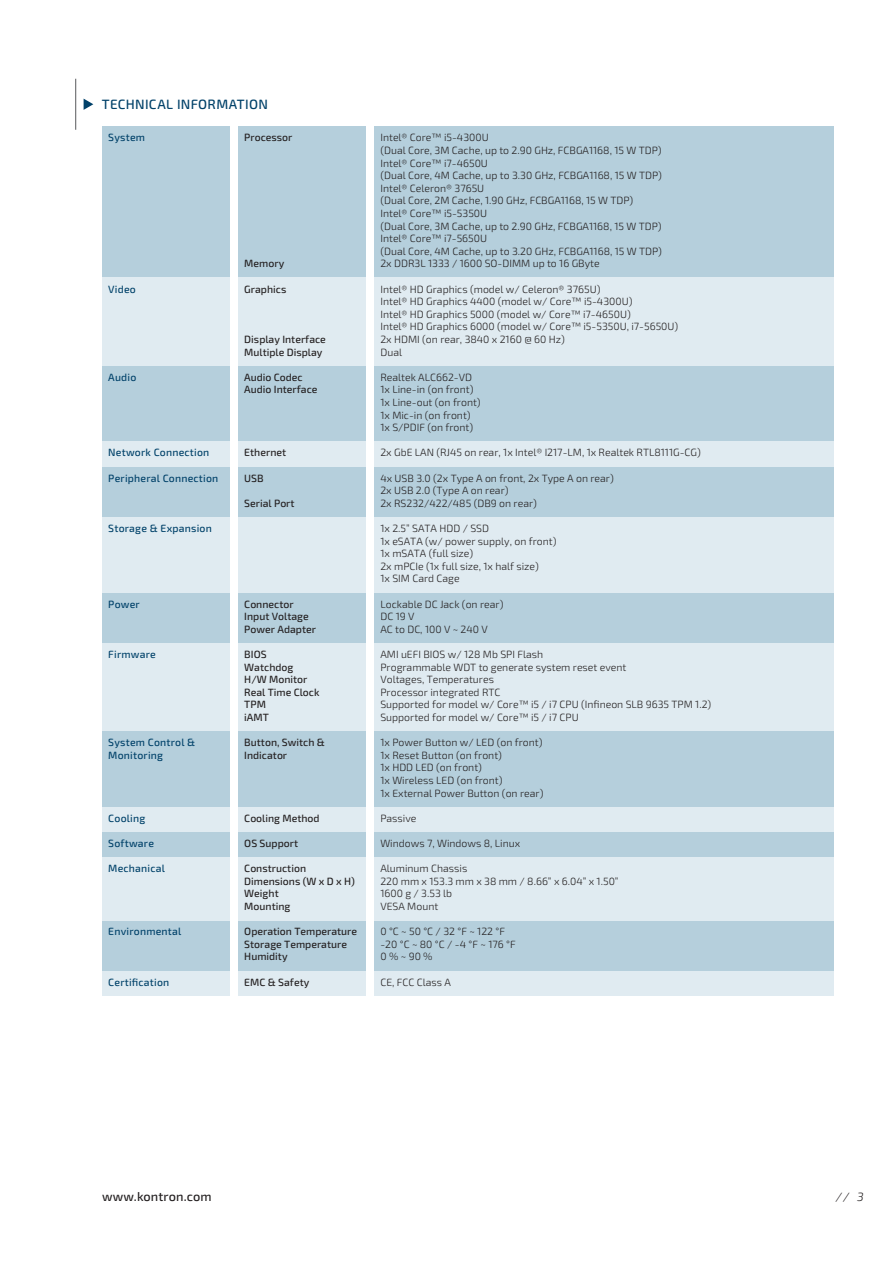
<style>
.page{position:relative;width:893px;height:1263px;background:#fff}
.page>*{position:absolute;margin:0;border:0;box-sizing:border-box;transform-origin:0 0}
.t1{font:500 13.5px "Exo 2.0";letter-spacing:.02em;color:#004169}
.t2{font:500 12.75px "Exo 2.0";letter-spacing:.01em;color:#231f20}
.t3{font:italic 300 12px "Exo 2.0";color:#231f20}
.t4{font:300 10.5px/12.6px "Exo 2.0";color:#231f20}
.t5{font:500 10.5px/12.6px "Exo 2.0";color:#231f20}
.t6{font:500 10.5px/12.6px "Exo 2.0";letter-spacing:.02em;color:#004169}
</style>
<div class="page">
<div style="left:374px;top:970px;width:459px;height:26px;background:#e0ebf1"></div>
<div style="left:238px;top:970px;width:127px;height:26px;background:#e0ebf1"></div>
<div style="left:102px;top:970px;width:127px;height:26px;background:#e0ebf1"></div>
<div style="left:374px;top:920px;width:459px;height:50px;background:#b5cfdc"></div>
<div style="left:238px;top:920px;width:127px;height:50px;background:#b5cfdc"></div>
<div style="left:102px;top:920px;width:127px;height:50px;background:#b5cfdc"></div>
<div style="left:374px;top:857px;width:459px;height:63px;background:#e0ebf1"></div>
<div style="left:238px;top:857px;width:127px;height:63px;background:#e0ebf1"></div>
<div style="left:102px;top:857px;width:127px;height:63px;background:#e0ebf1"></div>
<div style="left:374px;top:832px;width:459px;height:25px;background:#b5cfdc"></div>
<div style="left:238px;top:832px;width:127px;height:25px;background:#b5cfdc"></div>
<div style="left:102px;top:832px;width:127px;height:25px;background:#b5cfdc"></div>
<div style="left:374px;top:807px;width:459px;height:25px;background:#e0ebf1"></div>
<div style="left:238px;top:807px;width:127px;height:25px;background:#e0ebf1"></div>
<div style="left:102px;top:807px;width:127px;height:25px;background:#e0ebf1"></div>
<div style="left:374px;top:731px;width:459px;height:76px;background:#b5cfdc"></div>
<div style="left:238px;top:731px;width:127px;height:76px;background:#b5cfdc"></div>
<div style="left:102px;top:731px;width:127px;height:76px;background:#b5cfdc"></div>
<div style="left:374px;top:643px;width:459px;height:88px;background:#e0ebf1"></div>
<div style="left:238px;top:643px;width:127px;height:88px;background:#e0ebf1"></div>
<div style="left:102px;top:643px;width:127px;height:88px;background:#e0ebf1"></div>
<div style="left:374px;top:592px;width:459px;height:51px;background:#b5cfdc"></div>
<div style="left:238px;top:592px;width:127px;height:51px;background:#b5cfdc"></div>
<div style="left:102px;top:592px;width:127px;height:51px;background:#b5cfdc"></div>
<div style="left:374px;top:517px;width:459px;height:75px;background:#e0ebf1"></div>
<div style="left:238px;top:517px;width:127px;height:75px;background:#e0ebf1"></div>
<div style="left:102px;top:517px;width:127px;height:75px;background:#e0ebf1"></div>
<div style="left:374px;top:466px;width:459px;height:51px;background:#b5cfdc"></div>
<div style="left:238px;top:466px;width:127px;height:51px;background:#b5cfdc"></div>
<div style="left:102px;top:466px;width:127px;height:51px;background:#b5cfdc"></div>
<div style="left:374px;top:441px;width:459px;height:25px;background:#e0ebf1"></div>
<div style="left:238px;top:441px;width:127px;height:25px;background:#e0ebf1"></div>
<div style="left:102px;top:441px;width:127px;height:25px;background:#e0ebf1"></div>
<div style="left:374px;top:366px;width:459px;height:75px;background:#b5cfdc"></div>
<div style="left:238px;top:366px;width:127px;height:75px;background:#b5cfdc"></div>
<div style="left:102px;top:366px;width:127px;height:75px;background:#b5cfdc"></div>
<div style="left:374px;top:126px;width:459px;height:151px;background:#b5cfdc"></div>
<div style="left:238px;top:126px;width:127px;height:151px;background:#b5cfdc"></div>
<div style="left:102px;top:126px;width:127px;height:151px;background:#b5cfdc"></div>
<div style="left:374px;top:277px;width:459px;height:89px;background:#e0ebf1"></div>
<div style="left:238px;top:277px;width:127px;height:89px;background:#e0ebf1"></div>
<div style="left:102px;top:277px;width:127px;height:89px;background:#e0ebf1"></div>
<hr style="left:75px;top:79px;width:1px;height:51px;background:#58595b">
<svg style="left:84px;top:99px;width:9px;height:11px"></svg>
<p class="t1" style="left:102px;top:99px;width:167px">TECHNICAL INFORMATION</p>
<p class="t6" style="left:108px;top:132px;width:38px">System</p>
<p class="t5" style="left:244px;top:132px;width:50px">Processor</p>
<p class="t6" style="left:108px;top:284px;width:29px">Video</p>
<p class="t6" style="left:108px;top:372px;width:30px">Audio</p>
<p class="t6" style="left:108px;top:447px;width:103px">Network Connection</p>
<p class="t6" style="left:108px;top:473px;width:112px">Peripheral Connection</p>
<p class="t6" style="left:108px;top:523px;width:105px">Storage &amp; Expansion</p>
<p class="t6" style="left:108px;top:599px;width:33px">Power</p>
<p class="t6" style="left:108px;top:649px;width:49px">Firmware</p>
<p class="t6" style="left:108px;top:737px;width:89px">System Control &amp;<br>Monitoring</p>
<p class="t6" style="left:108px;top:813px;width:39px">Cooling</p>
<p class="t6" style="left:108px;top:838px;width:47px">Software</p>
<p class="t6" style="left:108px;top:863px;width:58px">Mechanical</p>
<p class="t6" style="left:108px;top:926px;width:75px">Environmental</p>
<p class="t6" style="left:108px;top:977px;width:63px">Certification</p>
<p class="t5" style="left:244px;top:258px;width:41px">Memory</p>
<p class="t5" style="left:244px;top:284px;width:44px">Graphics</p>
<p class="t5" style="left:244px;top:334px;width:83px">Display Interface<br>Multiple Display</p>
<p class="t5" style="left:244px;top:372px;width:75px">Audio Codec<br>Audio Interface</p>
<p class="t5" style="left:244px;top:447px;width:43px">Ethernet</p>
<p class="t5" style="left:244px;top:473px;width:21px">USB</p>
<p class="t5" style="left:244px;top:498px;width:52px">Serial Port</p>
<p class="t5" style="left:244px;top:599px;width:73px">Connector<br>Input Voltage<br>Power Adapter</p>
<p class="t5" style="left:244px;top:649px;width:77px">BIOS<br>Watchdog<br>H/W Monitor<br>Real Time Clock<br>TPM<br>iAMT</p>
<p class="t5" style="left:244px;top:737px;width:82px">Button, Switch &amp;<br>Indicator</p>
<p class="t5" style="left:244px;top:813px;width:77px">Cooling Method</p>
<p class="t5" style="left:244px;top:838px;width:55px">OS Support</p>
<p class="t5" style="left:244px;top:863px;width:112px">Construction<br>Dimensions (W x D x H)<br>Weight<br>Mounting</p>
<p class="t5" style="left:244px;top:926px;width:114px">Operation Temperature<br>Storage Temperature<br>Humidity</p>
<p class="t5" style="left:244px;top:977px;width:67px">EMC &amp; Safety</p>
<p class="t4" style="left:380px;top:133px;width:283px">Intel® Core™ i5-4300U<br>(Dual Core, 3M Cache, up to 2.90 GHz, FCBGA1168, 15 W TDP)<br>Intel® Core™ i7-4650U<br>(Dual Core, 4M Cache, up to 3.30 GHz, FCBGA1168, 15 W TDP)<br>Intel® Celeron® 3765U<br>(Dual Core, 2M Cache, 1.90 GHz, FCBGA1168, 15 W TDP)<br>Intel® Core™ i5-5350U<br>(Dual Core, 3M Cache, up to 2.90 GHz, FCBGA1168, 15 W TDP)<br>Intel® Core™ i7-5650U<br>(Dual Core, 4M Cache, up to 3.20 GHz, FCBGA1168, 15 W TDP)<br>2x DDR3L 1333 / 1600 SO-DIMM up to 16 GByte</p>
<p class="t4" style="left:380px;top:284px;width:299px">Intel® HD Graphics (model w/ Celeron® 3765U)<br>Intel® HD Graphics 4400 (model w/ Core™ i5-4300U)<br>Intel® HD Graphics 5000 (model w/ Core™ i7-4650U)<br>Intel® HD Graphics 6000 (model w/ Core™ i5-5350U, i7-5650U)<br>2x HDMI (on rear, 3840 x 2160 @ 60 Hz)<br>Dual</p>
<p class="t4" style="left:380px;top:372px;width:102px">Realtek ALC662-VD<br>1x Line-in (on front)<br>1x Line-out (on front)<br>1x Mic-in (on front)<br>1x S/PDIF (on front)</p>
<p class="t4" style="left:380px;top:448px;width:322px">2x GbE LAN (RJ45 on rear, 1x Intel® I217-LM, 1x Realtek RTL8111G-CG)</p>
<p class="t4" style="left:380px;top:473px;width:235px">4x USB 3.0 (2x Type A on front, 2x Type A on rear)<br>2x USB 2.0 (Type A on rear)<br>2x RS232/422/485 (DB9 on rear)</p>
<p class="t4" style="left:380px;top:523px;width:178px">1x 2.5” SATA HDD / SSD<br>1x eSATA (w/ power supply, on front)<br>1x mSATA (full size)<br>2x mPCIe (1x full size, 1x half size)<br>1x SIM Card Cage</p>
<p class="t4" style="left:380px;top:599px;width:125px">Lockable DC Jack (on rear)<br>DC 19 V<br>AC to DC, 100 V ~ 240 V</p>
<p class="t4" style="left:380px;top:649px;width:332px">AMI uEFI BIOS w/ 128 Mb SPI Flash<br>Programmable WDT to generate system reset event<br>Voltages, Temperatures<br>Processor integrated RTC<br>Supported for model w/ Core™ i5 / i7 CPU (Infineon SLB 9635 TPM 1.2)<br>Supported for model w/ Core™ i5 / i7 CPU</p>
<p class="t4" style="left:380px;top:737px;width:164px">1x Power Button w/ LED (on front)<br>1x Reset Button (on front)<br>1x HDD LED (on front)<br>1x Wireless LED (on front)<br>1x External Power Button (on rear)</p>
<p class="t4" style="left:380px;top:813px;width:38px">Passive</p>
<p class="t4" style="left:380px;top:838px;width:141px">Windows 7, Windows 8, Linux</p>
<p class="t4" style="left:380px;top:863px;width:240px">Aluminum Chassis<br>220 mm x 153.3 mm x 38 mm / 8.66” x 6.04” x 1.50”<br>1600 g / 3.53 lb<br>VESA Mount</p>
<p class="t4" style="left:380px;top:926px;width:137px">0 °C ~ 50 °C / 32 °F ~ 122 °F -20 °C ~ 80 °C / -4 °F ~ 176 °F<br>0 % ~ 90 %</p>
<p class="t4" style="left:380px;top:977px;width:72px">CE, FCC Class A</p>
<p class="t2" style="left:102px;top:1192px;width:111px">www.kontron.com</p>
<p class="t3" style="left:836px;top:1190px;width:29px">// 3</p>
</div>
